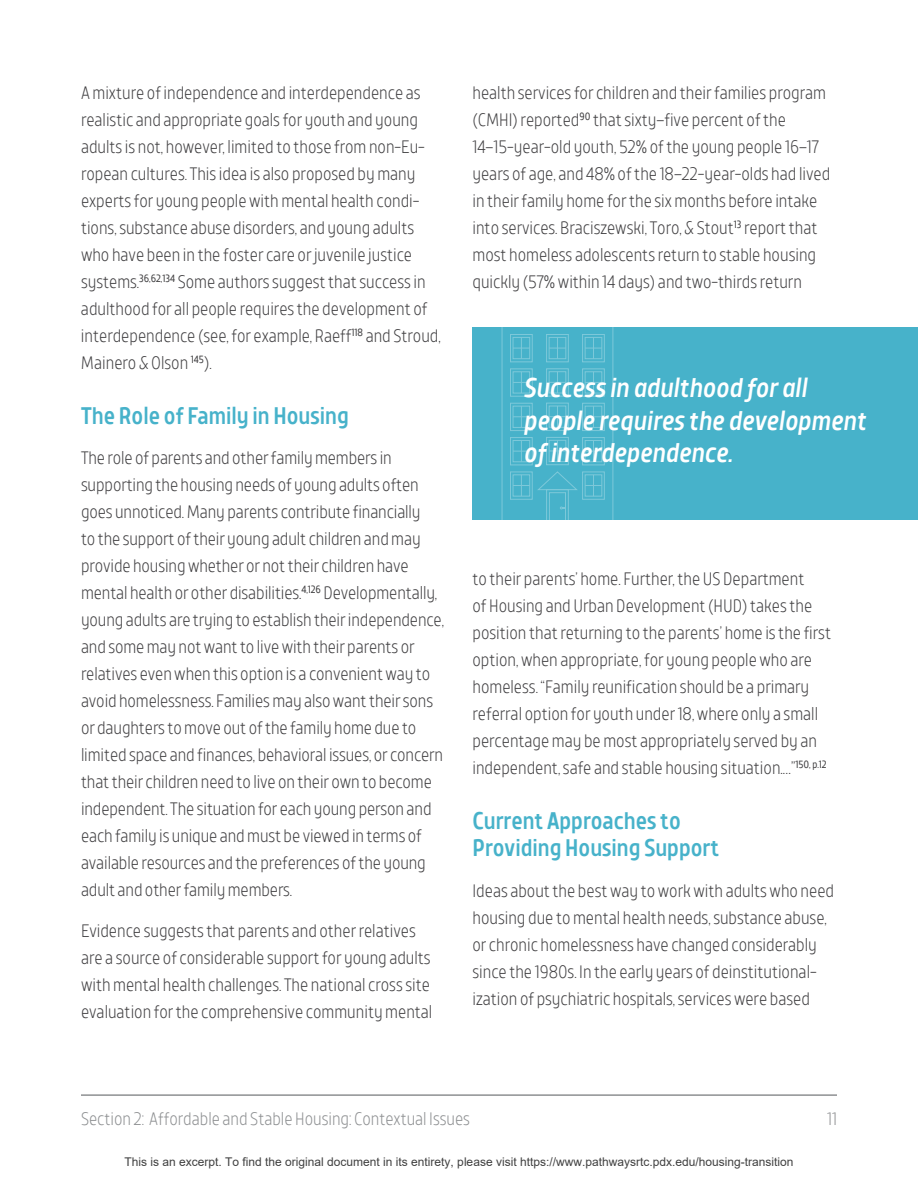
<style>
.page{position:relative;width:918px;height:1188px;background:#fff}
.page>*{position:absolute;margin:0;border:0;box-sizing:border-box;transform-origin:0 0}
.t1{font:italic 500 27px/32.4px "TT Teds";color:#fff}
.heading_toc{font:500 24px/27.6px "TT Teds";color:#47b2ca}
.main_-_subsequent_pa{font:300 18px/27px "TT Teds";color:#414042}
.t2{font:300 18px "TT Teds";color:#8e9092}
.t3{font:12px "Arial";color:#404040}
</style>
<div class="page">
<div style="left:472px;top:327px;width:446px;height:192px;background:#47b2ca"></div>
<div style="left:502px;top:321px;width:111px;height:205px;border:1px solid #fff"></div>
<div style="left:546px;top:489px;width:23px;height:37px;border:1px solid #fff"></div>
<svg style="left:537px;top:471px;width:41px;height:20px"></svg>
<svg style="left:513px;top:440px;width:17px;height:22px"></svg>
<svg style="left:513px;top:406px;width:17px;height:21px"></svg>
<svg style="left:513px;top:372px;width:17px;height:21px"></svg>
<svg style="left:513px;top:337px;width:17px;height:22px"></svg>
<svg style="left:513px;top:475px;width:17px;height:21px"></svg>
<svg style="left:549px;top:440px;width:17px;height:22px"></svg>
<svg style="left:549px;top:406px;width:17px;height:21px"></svg>
<svg style="left:549px;top:372px;width:17px;height:21px"></svg>
<svg style="left:549px;top:337px;width:17px;height:22px"></svg>
<svg style="left:585px;top:440px;width:17px;height:22px"></svg>
<svg style="left:585px;top:406px;width:17px;height:21px"></svg>
<svg style="left:585px;top:372px;width:17px;height:21px"></svg>
<svg style="left:585px;top:337px;width:17px;height:22px"></svg>
<svg style="left:585px;top:475px;width:17px;height:21px"></svg>
<div style="left:549px;top:492px;width:17px;height:33px;border:1px solid #fff"></div>
<hr style="left:81px;top:1094px;width:756px;height:2px;background:#8e9092">
<p class="main_-_subsequent_pa" style="left:81px;top:79px;width:361px">A mixture of independence and interdependence as realistic and appropriate goals for youth and young adults is not, however, limited to those from non-Eu&shy;ropean cultures. This idea is also proposed by many experts for young people with mental health condi&shy;tions, substance abuse disorders, and young adults who have been in the foster care or juvenile justice systems.<sup>36,62,134</sup> Some authors suggest that success in adulthood for all people requires the development of interdependence (see, for example, Raeff<sup>118</sup> and Stroud, Mainero &amp; Olson <sup>145</sup>).</p>
<p class="heading_toc" style="left:81px;top:402px;width:269px">The Role of Family in Housing</p>
<p class="main_-_subsequent_pa" style="left:81px;top:444px;width:365px">The role of parents and other family members in supporting the housing needs of young adults often goes unnoticed. Many parents contribute financially<br>to the support of their young adult children and may provide housing whether or not their children have mental health or other disabilities.<sup>4,126</sup> Developmentally, young adults are trying to establish their independence, and some may not want to live with their parents or relatives even when this option is a convenient way to avoid homelessness. Families may also want their sons or daughters to move out of the family home due to limited space and finances, behavioral issues, or concern that their children need to live on their own to become independent. The situation for each young person and each family is unique and must be viewed in terms of available resources and the preferences of the young adult and other family members.</p>
<p class="main_-_subsequent_pa" style="left:81px;top:917px;width:353px">Evidence suggests that parents and other relatives are a source of considerable support for young adults with mental health challenges. The national cross site evaluation for the comprehensive community mental</p>
<p class="main_-_subsequent_pa" style="left:472px;top:79px;width:359px">health services for children and their families program (CMHI) reported<sup>90</sup> that sixty–five percent of the 14–15-year-old youth, 52% of the young people 16–17 years of age, and 48% of the 18–22-year-olds had lived in their family home for the six months before intake into services. Braciszewski, Toro, &amp; Stout<sup>13</sup> report that most homeless adolescents return to stable housing quickly (57% within 14 days) and two-thirds return</p>
<h1 class="t1" style="left:525px;top:372px;width:344px">Success in adulthood for all people requires the development of interdependence.</h1>
<p class="main_-_subsequent_pa" style="left:473px;top:565px;width:360px">to their parents’ home. Further, the US Department<br>of Housing and Urban Development (HUD) takes the position that returning to the parents’ home is the first option, when appropriate, for young people who are homeless. “Family reunification should be a primary referral option for youth under 18, where only a small percentage may be most appropriately served by an independent, safe and stable housing situation.…”<sup>150,</sup> <sup>p.12</sup></p>
<p class="heading_toc" style="left:472px;top:807px;width:248px">Current Approaches to<br>Providing Housing Support</p>
<p class="main_-_subsequent_pa" style="left:472px;top:877px;width:363px">Ideas about the best way to work with adults who need housing due to mental health needs, substance abuse, or chronic homelessness have changed considerably since the 1980s. In the early years of deinstitutional&shy;ization of psychiatric hospitals, services were based</p>
<p class="t2" style="left:81px;top:1108px;width:391px">Section 2: Affordable and Stable Housing: Contextual Issues</p>
<p class="t2" style="left:827px;top:1108px;width:11px">11</p>
<p class="t3" style="left:125px;top:1154px;width:670px">This is an excerpt. To find the original document in its entirety, please visit https://www.pathwaysrtc.pdx.edu/housing-transition</p>
</div>
